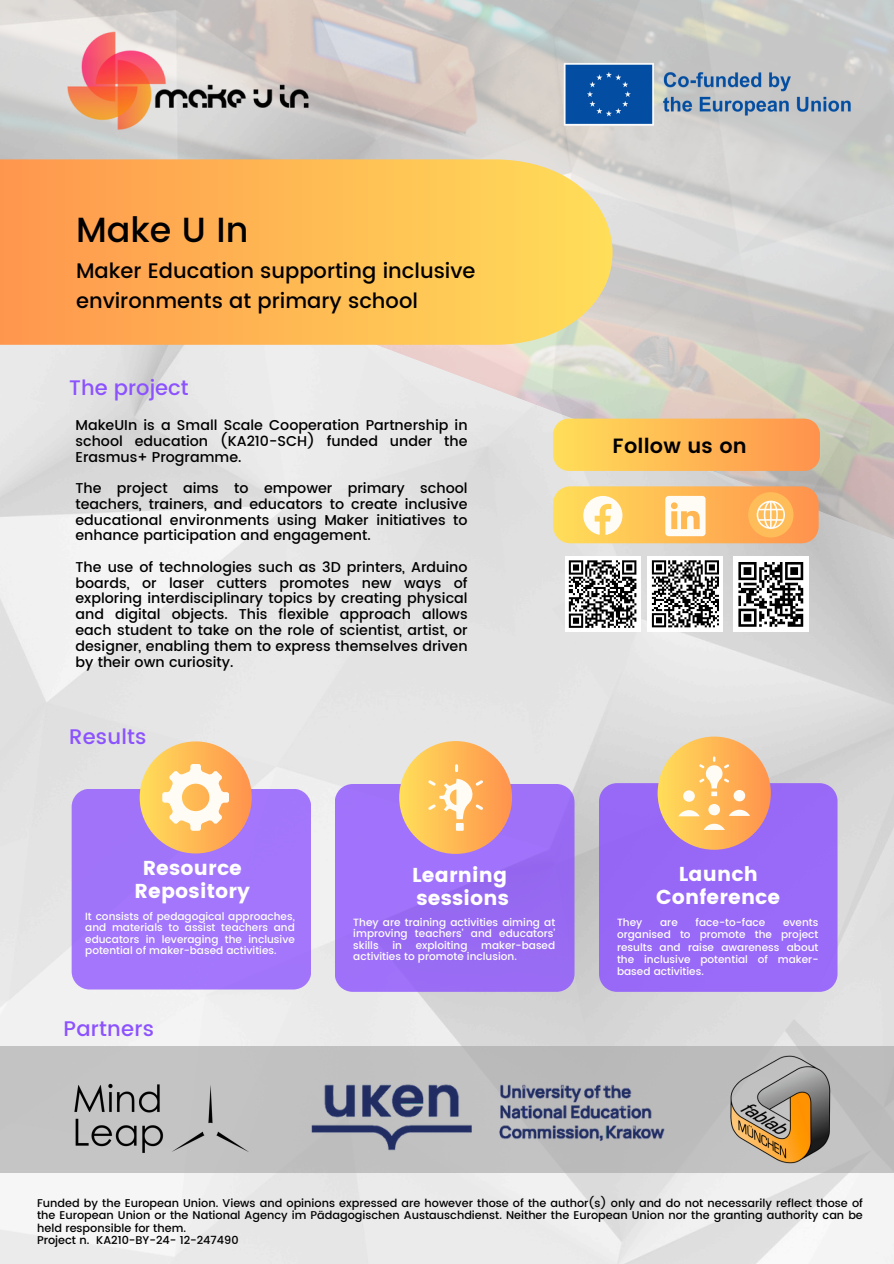
<style>
.page{position:relative;width:894px;height:1264px;background:#fff}
.page>*{position:absolute;margin:0;border:0;box-sizing:border-box;transform-origin:0 0}
.t1{font:500 34.95px "Poppins";color:#000}
.t2{font:500 21.15px "Poppins";letter-spacing:.01em;color:#8c52ff}
.t3{font:500 21px/29.2px "Poppins";color:#000}
.t4{font:500 21px "Poppins";color:#8c52ff}
.t5{font:600 20.7px "Poppins";letter-spacing:.01em;color:#000}
.t6{font:20.1px/22.5px "Poppins";letter-spacing:.01em;color:#fff;text-align:center}
.t7{font:500 14.25px/15.8px "Poppins";color:#000;text-align:justify}
.t8{font:500 11.25px/12.5px "Poppins";color:#000;text-align:justify}
.t9{font:500 10.5px/11.2px "Poppins";color:#fff;text-align:justify}
</style>
<div class="page">
<img style="left:0;top:554px;width:893px;height:709px">
<img style="left:0;top:0;width:893px;height:554px">
<svg style="left:0;top:159px;width:612px;height:186px;background:#fdb958"></svg>
<svg style="left:553px;top:418px;width:266px;height:53px;background:#fdb856"></svg>
<div style="left:72px;top:788px;width:239px;height:201px;background:#a376fb"></div>
<div style="left:140px;top:741px;width:112px;height:112px;background:linear-gradient(to right,#ffde59,#fe9451);border-radius:50%"></div>
<div style="left:334px;top:784px;width:240px;height:207px;background:#9b6df5"></div>
<div style="left:399px;top:741px;width:113px;height:112px;background:linear-gradient(to right,#ffde5b,#ff934e);border-radius:50%"></div>
<div style="left:0;top:1046px;width:893px;height:126px;background:#c1c1c1"></div>
<svg style="left:428px;top:764px;width:55px;height:66px"></svg>
<img style="left:555px;top:62px;width:311px;height:65px">
<svg style="left:162px;top:764px;width:67px;height:66px"></svg>
<svg style="left:553px;top:486px;width:265px;height:57px;background:#fdc571"></svg>
<img style="left:53px;top:19px;width:278px;height:140px">
<img style="left:58px;top:1044px;width:209px;height:147px">
<img style="left:283px;top:1084px;width:409px;height:96px">
<img style="left:730px;top:1055px;width:101px;height:108px">
<div style="left:598px;top:783px;width:238px;height:208px;background:#9969f7"></div>
<div style="left:657px;top:736px;width:113px;height:113px;background:linear-gradient(to right,#fdde5f,#ff944c);border-radius:50%"></div>
<svg style="left:678px;top:756px;width:71px;height:73px;background:#ffc470"></svg>
<div style="left:564px;top:556px;width:76px;height:76px;background:#fff"></div>
<svg style="left:568px;top:560px;width:69px;height:68px"></svg>
<div style="left:647px;top:556px;width:75px;height:75px;background:#fff"></div>
<svg style="left:651px;top:560px;width:68px;height:68px"></svg>
<div style="left:733px;top:557px;width:75px;height:75px;background:#fff"></div>
<svg style="left:738px;top:562px;width:65px;height:64px"></svg>
<p class="t1" style="left:76px;top:209px;width:174px">Make U In</p>
<p class="t3" style="left:76px;top:256px;width:401px">Maker Education supporting inclusive environments at primary school</p>
<p class="t4" style="left:69px;top:375px;width:121px">The project</p>
<h2 class="t7" style="left:75px;top:417px;width:393px">MakeUIn is a Small Scale Cooperation Partnership in school education (KA210-SCH) funded under the Erasmus+ Programme.</h2>
<h2 class="t7" style="left:75px;top:480px;width:393px">The project aims to empower primary school teachers, trainers, and educators to create inclusive educational environments using Maker initiatives to enhance participation and engagement.</h2>
<h2 class="t7" style="left:75px;top:559px;width:393px">The use of technologies such as 3D printers, Arduino boards, or laser cutters promotes new ways of exploring interdisciplinary topics by creating physical and digital objects. This flexible approach allows each student to take on the role of scientist, artist, or designer, enabling them to express themselves driven by their own curiosity.</h2>
<p class="t2" style="left:69px;top:724px;width:79px">Results</p>
<p class="t6" style="left:134px;top:856px;width:117px">Resource<br>Repository</p>
<p class="t9" style="left:85px;top:910px;width:211px">It consists of pedagogical approaches, and materials to assist teachers and educators in leveraging the inclusive potential of maker-based activities.</p>
<h1 class="t2" style="left:64px;top:1016px;width:92px">Partners</h1>
<p class="t6" style="left:412px;top:864px;width:98px;text-align:left">Learning sessions</p>
<h3 class="t9" style="left:353px;top:916px;width:203px">They are training activities aiming at improving teachers' and educators’ skills</h3>
<h3 class="t9" style="left:392px;top:939px;width:11px">in</h3>
<h3 class="t9" style="left:415px;top:939px;width:53px">exploiting</h3>
<h3 class="t9" style="left:353px;top:939px;width:203px;text-indent:128px">maker-based activities to promote inclusion.</h3>
<p class="t5" style="left:612px;top:433px;width:136px">Follow us on</p>
<h3 class="t6" style="left:656px;top:863px;width:125px">Launch<br>Conference</h3>
<h3 class="t9" style="left:617px;top:916px;width:27px">They</h3>
<h3 class="t9" style="left:660px;top:916px;width:19px">are</h3>
<h3 class="t9" style="left:695px;top:916px;width:71px">face-to-face</h3>
<h3 class="t9" style="left:617px;top:916px;width:203px;line-height:12.3px;text-indent:166px">events organised to promote the project results and raise awareness about the inclusive potential of maker&shy;based activities.</h3>
<p class="t8" style="left:37px;top:1196px;width:827px">Funded by the European Union. Views and opinions expressed are however those of the author(s) only and do not necessarily reflect those of the European Union or the National Agency im Pädagogischen Austauschdienst. Neither the European Union nor the granting authority can be held responsible for them.</p>
<p class="t8" style="left:37px;top:1233px;width:203px">Project n. KA210-BY-24- 12-247490</p>
</div>
